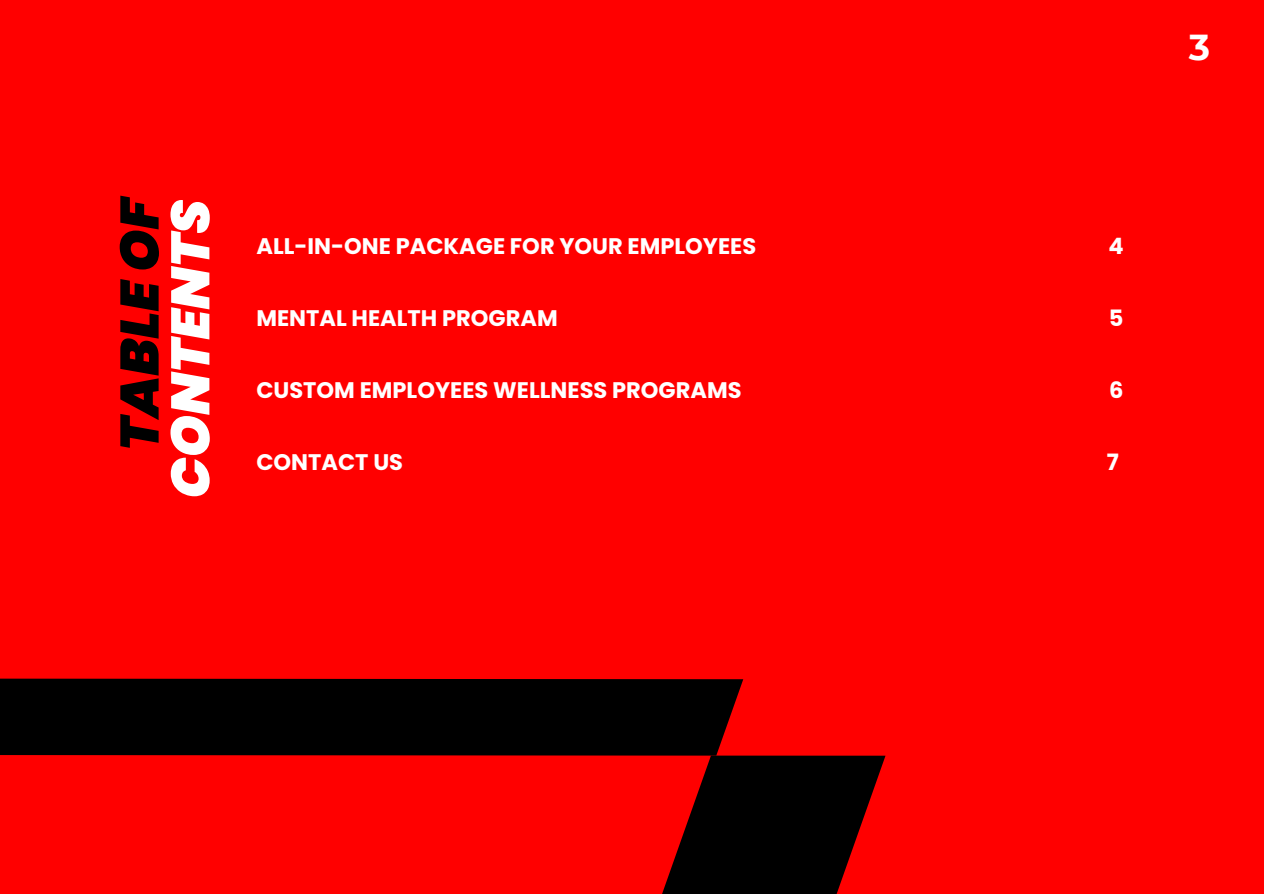
<style>
.page{position:relative;width:1264px;height:894px;background:#fff}
.page>*{position:absolute;margin:0;border:0;box-sizing:border-box;transform-origin:0 0}
.t1{font:italic 900 54px "Poppins";color:#fff}
.t2{font:italic 900 54px "Poppins";color:#000}
.t3{font:700 36px "Montserrat";color:#fff}
.t4{font:700 22.5px "Poppins";color:#fff}
</style>
<div class="page">
<div style="left:0;top:0;width:1263px;height:893px;background:#f00"></div>
<svg style="left:662px;top:755px;width:223px;height:138px"></svg>
<div style="left:0;top:678px;width:743px;height:77px;background:#000"></div>
<p class="t2" style="left:102px;top:450px;width:256px;rotate:-90deg">TABLE OF</p>
<p class="t1" style="left:153px;top:498px;width:300px;rotate:-90deg">CONTENTS</p>
<p class="t4" style="left:256px;top:230px;width:501px">ALL-IN-ONE PACKAGE FOR YOUR EMPLOYEES</p>
<h1 class="t4" style="left:256px;top:302px;width:303px">MENTAL HEALTH PROGRAM</h1>
<h1 class="t4" style="left:256px;top:374px;width:486px">CUSTOM EMPLOYEES WELLNESS PROGRAMS</h1>
<p class="t4" style="left:256px;top:446px;width:148px">CONTACT US</p>
<p class="t3" style="left:1188px;top:25px;width:23px">3</p>
<p class="t4" style="left:1108px;top:230px;width:17px">4</p>
<p class="t4" style="left:1108px;top:302px;width:16px">5</p>
<p class="t4" style="left:1109px;top:374px;width:16px">6</p>
<p class="t4" style="left:1106px;top:446px;width:14px">7</p>
</div>
